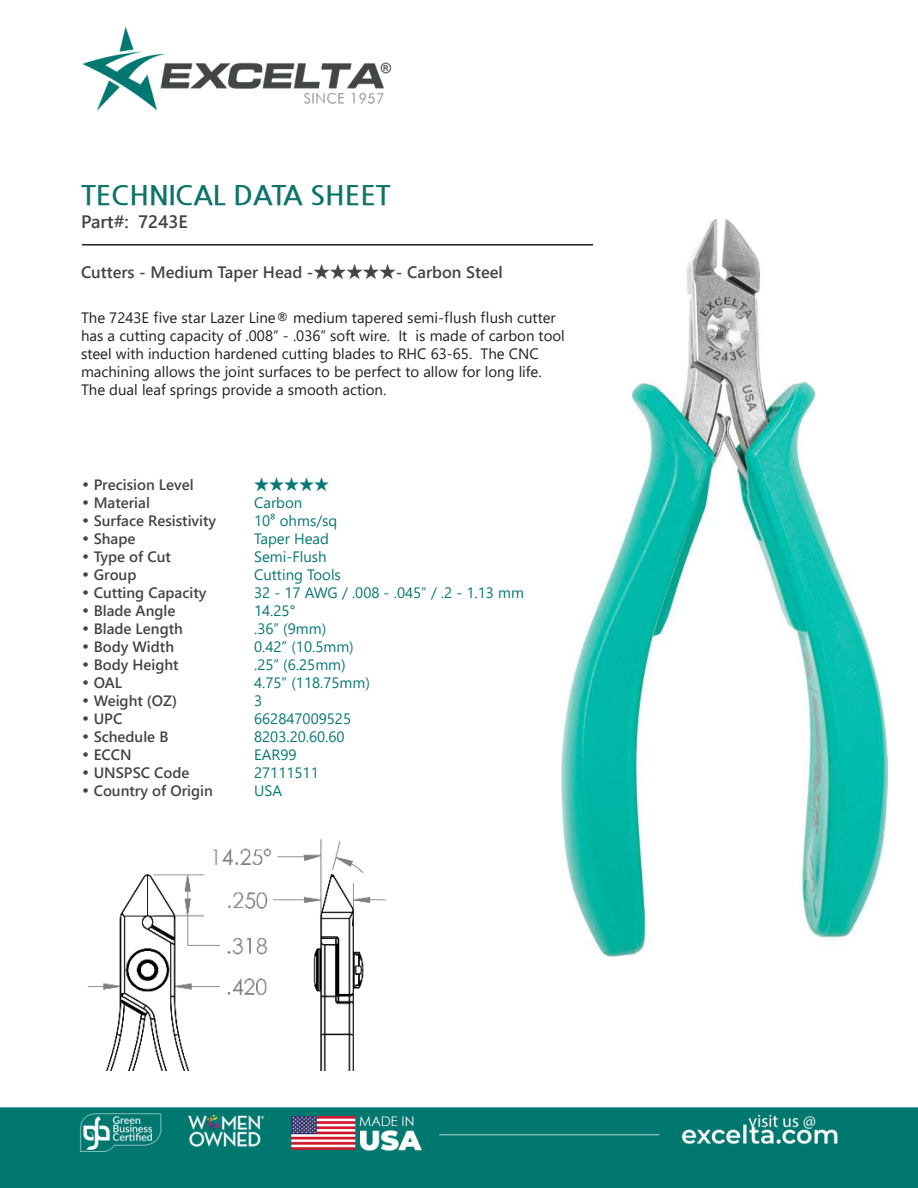
<style>
.page{position:relative;width:918px;height:1188px;background:#fff}
.page>*{position:absolute;margin:0;border:0;box-sizing:border-box;transform-origin:0 0}
.t1{font:700 27px "Nanum Gothic";color:#0d746d}
.t2{font:700 18px "Yu Gothic UI";color:#424546}
.t3{font:700 16.5px "Yu Gothic UI";color:#424546}
.t4{font:15px/18px "Yu Gothic UI";color:#221f1f}
.t5{font:700 15px "Yu Gothic UI";color:#424546}
.t6{font:15px "Yu Gothic UI";color:#087875}
.s1{font-family:"Century Gothic";font-weight:400}
</style>
<div class="page">
<img style="left:0;top:26px;width:918px;height:1162px">
<img style="left:562px;top:220px;width:325px;height:756px">
<img style="left:77px;top:824px;width:310px;height:247px">
<hr style="left:82px;top:244px;width:511px;height:2px;background:#221f1f">
<h1 class="t1" style="left:81px;top:179px;width:311px">TECHNICAL DATA SHEET</h1>
<p class="t2" style="left:81px;top:215px;width:108px">Part#: 7243E</p>
<p class="t3" style="left:81px;top:262px;width:423px">Cutters - Medium Taper Head -★★★★★- Carbon Steel</p>
<p class="t4" style="left:81px;top:306px;width:485px">The 7243E 昀椀ve star Lazer Line® medium tapered semi-昀氀ush 昀氀ush cutter has a cutting capacity of .008” - .036” soft wire. It is made of carbon tool steel with induction hardened cutting blades to RHC 63-65. The CNC machining allows the joint surfaces to be perfect to allow for long life.<br>The dual leaf springs provide a smooth action.</p>
<p class="t5" style="left:81px;top:479px;width:114px"><span class="s1">•</span> Precision Level</p>
<p class="t6" style="left:254px;top:471px;width:76px">★★★★★</p>
<p class="t5" style="left:81px;top:497px;width:70px"><span class="s1">•</span> Material</p>
<p class="t6" style="left:254px;top:489px;width:50px">Carbon</p>
<p class="t5" style="left:81px;top:515px;width:137px"><span class="s1">•</span> Surface Resistivity</p>
<p class="t6" style="left:254px;top:507px;width:85px">10⁸ ohms/sq</p>
<p class="t5" style="left:81px;top:533px;width:56px"><span class="s1">•</span> Shape</p>
<p class="t6" style="left:254px;top:525px;width:76px">Taper Head</p>
<p class="t5" style="left:81px;top:551px;width:92px"><span class="s1">•</span> Type of Cut</p>
<p class="t6" style="left:254px;top:543px;width:74px">Semi-Flush</p>
<p class="t5" style="left:81px;top:569px;width:57px"><span class="s1">•</span> Group</p>
<p class="t6" style="left:254px;top:561px;width:88px">Cutting Tools</p>
<p class="t5" style="left:81px;top:587px;width:127px"><span class="s1">•</span> Cutting Capacity</p>
<p class="t6" style="left:254px;top:579px;width:271px">32 - 17 AWG / .008 - .045” / .2 - 1.13 mm</p>
<p class="t5" style="left:81px;top:605px;width:96px"><span class="s1">•</span> Blade Angle</p>
<p class="t6" style="left:254px;top:597px;width:43px">14.25°</p>
<p class="t5" style="left:81px;top:623px;width:103px"><span class="s1">•</span> Blade Length</p>
<p class="t6" style="left:254px;top:615px;width:74px">.36” (9mm)</p>
<p class="t5" style="left:81px;top:641px;width:95px"><span class="s1">•</span> Body Width</p>
<p class="t6" style="left:254px;top:633px;width:101px">0.42” (10.5mm)</p>
<p class="t5" style="left:81px;top:659px;width:99px"><span class="s1">•</span> Body Height</p>
<p class="t6" style="left:254px;top:651px;width:93px">.25” (6.25mm)</p>
<p class="t5" style="left:81px;top:677px;width:43px"><span class="s1">•</span> OAL</p>
<p class="t6" style="left:254px;top:669px;width:117px">4.75” (118.75mm)</p>
<p class="t5" style="left:81px;top:695px;width:98px"><span class="s1">•</span> Weight (OZ)</p>
<p class="t6" style="left:254px;top:687px;width:10px">3</p>
<p class="t5" style="left:81px;top:713px;width:43px"><span class="s1">•</span> UPC</p>
<p class="t6" style="left:254px;top:705px;width:99px">662847009525</p>
<p class="t5" style="left:81px;top:731px;width:89px"><span class="s1">•</span> Schedule B</p>
<p class="t6" style="left:254px;top:723px;width:92px">8203.20.60.60</p>
<p class="t5" style="left:81px;top:749px;width:52px"><span class="s1">•</span> ECCN</p>
<p class="t6" style="left:254px;top:746px;width:44px">EAR99</p>
<p class="t5" style="left:81px;top:767px;width:110px"><span class="s1">•</span> UNSPSC Code</p>
<p class="t6" style="left:254px;top:759px;width:66px">27111511</p>
<p class="t5" style="left:81px;top:785px;width:133px"><span class="s1">•</span> Country of Origin</p>
<p class="t6" style="left:254px;top:782px;width:29px">USA</p>
</div>
